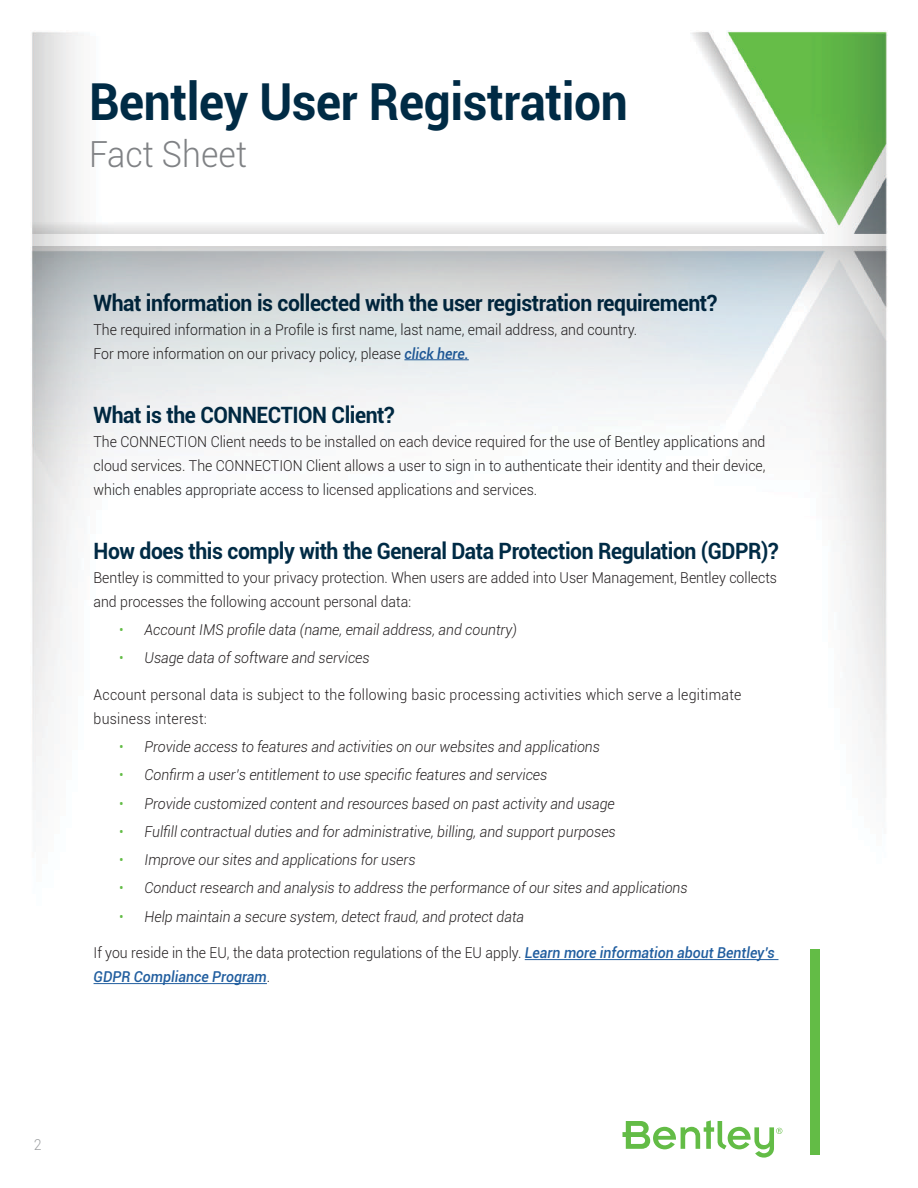
<style>
.page{position:relative;width:918px;height:1188px;background:#fff}
.page>*{position:absolute;margin:0;border:0;box-sizing:border-box;transform-origin:0 0}
.t1{font:700 51px "Roboto";letter-spacing:-.01em;color:#002b45;scale:.94 1}
.t2{font:300 36px "Roboto";color:#808285;scale:.94 1}
.t3{font:700 22.5px "Roboto";letter-spacing:-.02em;color:#002b45;scale:.94 1}
.t4{font:300 15px/24px "Roboto";color:#231f20;scale:.94 1}
.t5{font:italic 300 15px "Roboto";color:#231f20;scale:.94 1}
.t6{font:300 15px/24px "Roboto";letter-spacing:.02em;color:#231f20;scale:.94 1}
.t7{font:300 15px "Roboto";color:#9ea0a2;scale:.94 1}
.s1{font-weight:500;font-style:italic;color:#215e9f}
.s2{font-style:normal;color:#63bc46}
</style>
<div class="page">
<img style="left:31px;top:30px;width:857px;height:1125px">
<hr style="left:404px;top:359px;width:65px;height:1px;background:#215e9f">
<hr style="left:525px;top:959px;width:253px;height:1px;background:#215e9f">
<hr style="left:94px;top:983px;width:173px;height:1px;background:#215e9f">
<div style="left:811px;top:949px;width:9px;height:206px;background:#63bc46"></div>
<svg style="left:622px;top:1120px;width:160px;height:38px"></svg>
<h1 class="t1" style="left:89px;top:66px;width:575px">Bentley User Registration</h1>
<h2 class="t2" style="left:89px;top:129px;width:169px">Fact Sheet</h2>
<h3 class="t3" style="left:94px;top:287px;width:665px">What information is collected with the user registration requirement?</h3>
<p class="t4" style="left:94px;top:317px;width:580px">The required information in a Profile is first name, last name, email address, and country.<br>For more information on our privacy policy, please <span class="s1">click here.</span></p>
<h3 class="t3" style="left:94px;top:399px;width:322px">What is the CONNECTION Client?</h3>
<p class="t4" style="left:94px;top:429px;width:716px;text-align:justify">The CONNECTION Client needs to be installed on each device required for the use of Bentley applications and cloud services. The CONNECTION Client allows a user to sign in to authenticate their identity and their device, which enables appropriate access to licensed applications and services.</p>
<h3 class="t3" style="left:94px;top:535px;width:730px">How does this comply with the General Data Protection Regulation (GDPR)?</h3>
<p class="t4" style="left:94px;top:565px;width:729px">Bentley is committed to your privacy protection. When users are added into User Management, Bentley collects and processes the following account personal data:</p>
<p class="t5" style="left:119px;top:619px;width:425px"><span class="s2">•</span> Account IMS profile data (name, email address, and country)</p>
<p class="t5" style="left:119px;top:648px;width:268px"><span class="s2">•</span> Usage data of software and services</p>
<p class="t6" style="left:94px;top:682px;width:691px">Account personal data is subject to the following basic processing activities which serve a legitimate business interest:</p>
<p class="t5" style="left:119px;top:737px;width:513px"><span class="s2">•</span> Provide access to features and activities on our websites and applications</p>
<p class="t5" style="left:119px;top:765px;width:457px"><span class="s2">•</span> Confirm a user’s entitlement to use specific features and services</p>
<p class="t5" style="left:119px;top:793px;width:529px"><span class="s2">•</span> Provide customized content and resources based on past activity and usage</p>
<p class="t5" style="left:119px;top:821px;width:530px"><span class="s2">•</span> Fulfill contractual duties and for administrative, billing, and support purposes</p>
<p class="t5" style="left:119px;top:850px;width:317px"><span class="s2">•</span> Improve our sites and applications for users</p>
<p class="t5" style="left:119px;top:878px;width:606px"><span class="s2">•</span> Conduct research and analysis to address the performance of our sites and applications</p>
<p class="t5" style="left:119px;top:906px;width:432px"><span class="s2">•</span> Help maintain a secure system, detect fraud, and protect data</p>
<p class="t4" style="left:94px;top:941px;width:726px">If you reside in the EU, the data protection regulations of the EU apply. <span class="s1">Learn more information about Bentley’s<br>GDPR Compliance Program</span>.</p>
<p class="t7" style="left:33px;top:1134px;width:10px">2</p>
</div>
